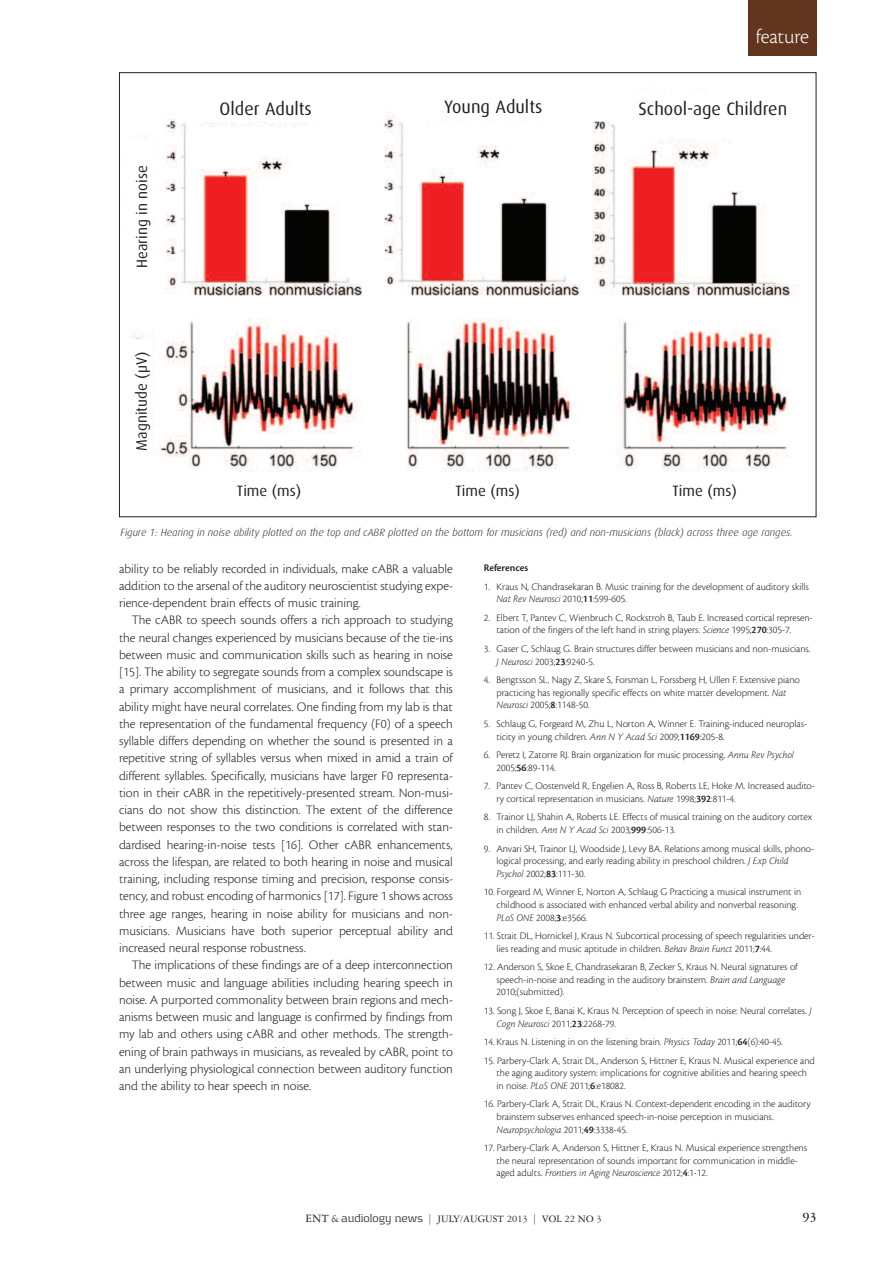
<style>
.page{position:relative;width:893px;height:1263px;background:#fff}
.page>*{position:absolute;margin:0;border:0;box-sizing:border-box;transform-origin:0 0}
.t1{font:300 21px "Cronos";letter-spacing:-.01em;color:#fff}
.t2{font:18px "Dax";color:#231f20}
.t3{font:15px "Dax";color:#231f20}
.t4{font:300 13.5px/17.2px "Cronos";color:#231f20;text-align:justify}
.t5{font:700 13.5px "Garamond Three";color:#231f20}
.t6{font:300 10.5px/12.6px "Cronos";color:#231f20}
.t7{font:italic 300 10.5px "Dax";color:#231f20}
.t8{font:10.5px "Garamond Three";color:#231f20}
.t9{font:600 10.5px "Cronos";letter-spacing:-.005em;color:#231f20}
.s1{font-style:italic}
.s2{font-weight:600}
.s3{font-size:12px}
.s4{font-family:"Trajan";font-size:9px}
.s5{font-family:"Kontrapunkt";font-weight:300;font-size:12px}
</style>
<div class="page">
<div style="left:748px;top:0;width:68px;height:55px;background:#62351e"></div>
<img style="left:130px;top:114px;width:668px;height:358px">
<div style="left:196px;top:127px;width:136px;height:27px;background:#fff"></div>
<div style="left:126px;top:139px;width:27px;height:139px;background:#fff"></div>
<div style="left:126px;top:338px;width:26px;height:124px;background:#fff"></div>
<div style="left:621px;top:93px;width:126px;height:46px;background:#fff"></div>
<div style="left:428px;top:122px;width:126px;height:23px;background:#fff"></div>
<h1 class="t1" style="left:756px;top:28px;width:55px">feature</h1>
<h3 class="t3" style="left:136px;top:268px;width:104px;rotate:-90deg">Hearing in noise</h3>
<h3 class="t3" style="left:135px;top:450px;width:100px;rotate:-90deg">Magnitude (µV)</h3>
<h2 class="t2" style="left:220px;top:100px;width:94px">Older Adults</h2>
<h2 class="t2" style="left:444px;top:99px;width:100px">Young Adults</h2>
<h2 class="t2" style="left:639px;top:101px;width:150px">School-age Children</h2>
<h3 class="t3" style="left:237px;top:484px;width:66px">Time (ms)</h3>
<h3 class="t3" style="left:456px;top:485px;width:66px">Time (ms)</h3>
<h3 class="t3" style="left:672px;top:485px;width:66px">Time (ms)</h3>
<p class="t7" style="left:121px;top:526px;width:674px">Figure 1: Hearing in noise ability plotted on the top and cABR plotted on the bottom for musicians (red) and non-musicians (black) across three age ranges.</p>
<p class="t9" style="left:484px;top:564px;width:46px">References</p>
<p class="t6" style="left:496px;top:581px;width:314px;text-indent:-13px">1. Kraus N, Chandrasekaran B. Music training for the development of auditory skills<br><span class="s1">Nat Rev Neurosci</span> 2010;<span class="s2">11</span>:599-605.</p>
<p class="t6" style="left:496px;top:612px;width:318px;text-indent:-13px">2. Elbert T, Pantev C, Wienbruch C, Rockstroh B, Taub E. Increased cortical represen&shy;tation of the fingers of the left hand in string players. <span class="s1">Science</span> 1995;<span class="s2">270</span>:305-7.</p>
<p class="t6" style="left:496px;top:643px;width:316px;text-indent:-13px">3. Gaser C, Schlaug G. Brain structures differ between musicians and non-musicians.<br><span class="s1">J Neurosci</span> 2003;<span class="s2">23</span>:9240-5.</p>
<p class="t6" style="left:496px;top:674px;width:305px;text-indent:-13px">4. Bengtsson SL, Nagy Z, Skare S, Forsman L, Forssberg H, Ullen F. Extensive piano practicing has regionally specific effects on white matter development. <span class="s1">Nat<br>Neurosci</span> 2005;<span class="s2">8</span>:1148-50.</p>
<p class="t6" style="left:496px;top:718px;width:312px;text-indent:-13px">5. Schlaug G, Forgeard M, Zhu L, Norton A, Winner E. Training-induced neuroplas&shy;ticity in young children. <span class="s1">Ann N Y Acad Sci</span> 2009;<span class="s2">1169</span>:205-8.</p>
<p class="t6" style="left:496px;top:749px;width:299px;text-indent:-13px">6. Peretz I, Zatorre RJ. Brain organization for music processing. <span class="s1">Annu Rev Psychol<br></span>2005;<span class="s2">56</span>:89-114.</p>
<p class="t6" style="left:496px;top:780px;width:320px;text-indent:-13px">7. Pantev C, Oostenveld R, Engelien A, Ross B, Roberts LE, Hoke M. Increased audito&shy;ry cortical representation in musicians. <span class="s1">Nature</span> 1998;<span class="s2">392</span>:811-4.</p>
<p class="t6" style="left:496px;top:812px;width:317px;text-indent:-13px">8. Trainor LJ, Shahin A, Roberts LE. Effects of musical training on the auditory cortex in children. <span class="s1">Ann N Y Acad Sci</span> 2003;<span class="s2">999</span>:506-13.</p>
<p class="t6" style="left:496px;top:843px;width:319px;text-indent:-13px">9. Anvari SH, Trainor LJ, Woodside J, Levy BA. Relations among musical skills, phono&shy;logical processing, and early reading ability in preschool children. <span class="s1">J Exp Child<br>Psychol</span> 2002;<span class="s2">83</span>:111-30.</p>
<p class="t6" style="left:496px;top:886px;width:306px;text-indent:-13px">10. Forgeard M, Winner E, Norton A, Schlaug G Practicing a musical instrument in childhood is associated with enhanced verbal ability and nonverbal reasoning.<br><span class="s1">PLoS ONE</span> 2008;<span class="s2">3</span>:e3566.</p>
<p class="t6" style="left:496px;top:930px;width:320px;text-indent:-13px">11. Strait DL, Hornickel J, Kraus N. Subcortical processing of speech regularities under&shy;lies reading and music aptitude in children. <span class="s1">Behav Brain Funct</span> 2011;<span class="s2">7</span>:44.</p>
<p class="t6" style="left:496px;top:961px;width:303px;text-indent:-13px">12. Anderson S, Skoe E, Chandrasekaran B, Zecker S, Kraus N. Neural signatures of speech-in-noise and reading in the auditory brainstem. <span class="s1">Brain and Language<br></span>2010;(submitted).</p>
<p class="t6" style="left:496px;top:1005px;width:317px;text-indent:-13px">13. Song J, Skoe E, Banai K, Kraus N. Perception of speech in noise: Neural correlates. <span class="s1">J<br>Cogn Neurosci</span> 2011;<span class="s2">23</span>:2268-79.</p>
<p class="t6" style="left:484px;top:1036px;width:301px">14. Kraus N. Listening in on the listening brain. <span class="s1">Physics Today</span> 2011;<span class="s2">64</span>(6):40-45.</p>
<p class="t6" style="left:496px;top:1055px;width:320px;text-indent:-13px">15. Parbery-Clark A, Strait DL, Anderson S, Hittner E, Kraus N. Musical experience and the aging auditory system: implications for cognitive abilities and hearing speech in noise. <span class="s1">PLoS ONE</span> 2011;<span class="s2">6</span>:e18082.</p>
<p class="t6" style="left:496px;top:1099px;width:316px;text-indent:-13px">16. Parbery-Clark A, Strait DL, Kraus N. Context-dependent encoding in the auditory brainstem subserves enhanced speech-in-noise perception in musicians.<br><span class="s1">Neuropsychologia</span> 2011;<span class="s2">49</span>:3338-45.</p>
<p class="t6" style="left:496px;top:1142px;width:312px;text-indent:-13px">17. Parbery-Clark A, Anderson S, Hittner E, Kraus N. Musical experience strengthens the neural representation of sounds important for communication in middle&shy;aged adults. <span class="s1">Frontiers in Aging Neuroscience</span> 2012;<span class="s2">4</span>:1-12.</p>
<p class="t4" style="left:119px;top:561px;width:335px">ability to be reliably recorded in individuals, make cABR a valuable addition to the arsenal of the auditory neuroscientist studying expe&shy;rience-dependent brain effects of music training.</p>
<p class="t4" style="left:119px;top:612px;width:335px;text-indent:13px">The cABR to speech sounds offers a rich approach to studying the neural changes experienced by musicians because of the tie-ins between music and communication skills such as hearing in noise [15]. The ability to segregate sounds from a complex soundscape is a primary accomplishment of musicians, and it follows that this ability might have neural correlates. One finding from my lab is that the representation of the fundamental frequency (F0) of a speech syllable differs depending on whether the sound is presented in a repetitive string of syllables versus when mixed in amid a train of different syllables. Specifically, musicians have larger F0 representa&shy;tion in their cABR in the repetitively-presented stream. Non-musi&shy;cians do not show this distinction. The extent of the difference between responses to the two conditions is correlated with stan&shy;dardised hearing-in-noise tests [16]. Other cABR enhancements, across the lifespan, are related to both hearing in noise and musical training, including response timing and precision, response consis&shy;tency, and robust encoding of harmonics [17]. Figure 1 shows across three age ranges, hearing in noise ability for musicians and non&shy;musicians. Musicians have both superior perceptual ability and increased neural response robustness.</p>
<p class="t4" style="left:119px;top:957px;width:335px;text-indent:13px">The implications of these findings are of a deep interconnection between music and language abilities including hearing speech in noise. A purported commonality between brain regions and mech&shy;anisms between music and language is confirmed by findings from my lab and others using cABR and other methods. The strength&shy;ening of brain pathways in musicians, as revealed by cABR, point to an underlying physiological connection between auditory function and the ability to hear speech in noise.</p>
<p class="t8" style="left:305px;top:1215px;width:298px"><span class="s3">ENT</span> <span class="s4">&amp;</span> <span class="s5">audiology news</span> | JULY/AUGUST 2013 | VOL 22 NO 3</p>
<p class="t5" style="left:803px;top:1212px;width:15px">93</p>
</div>
